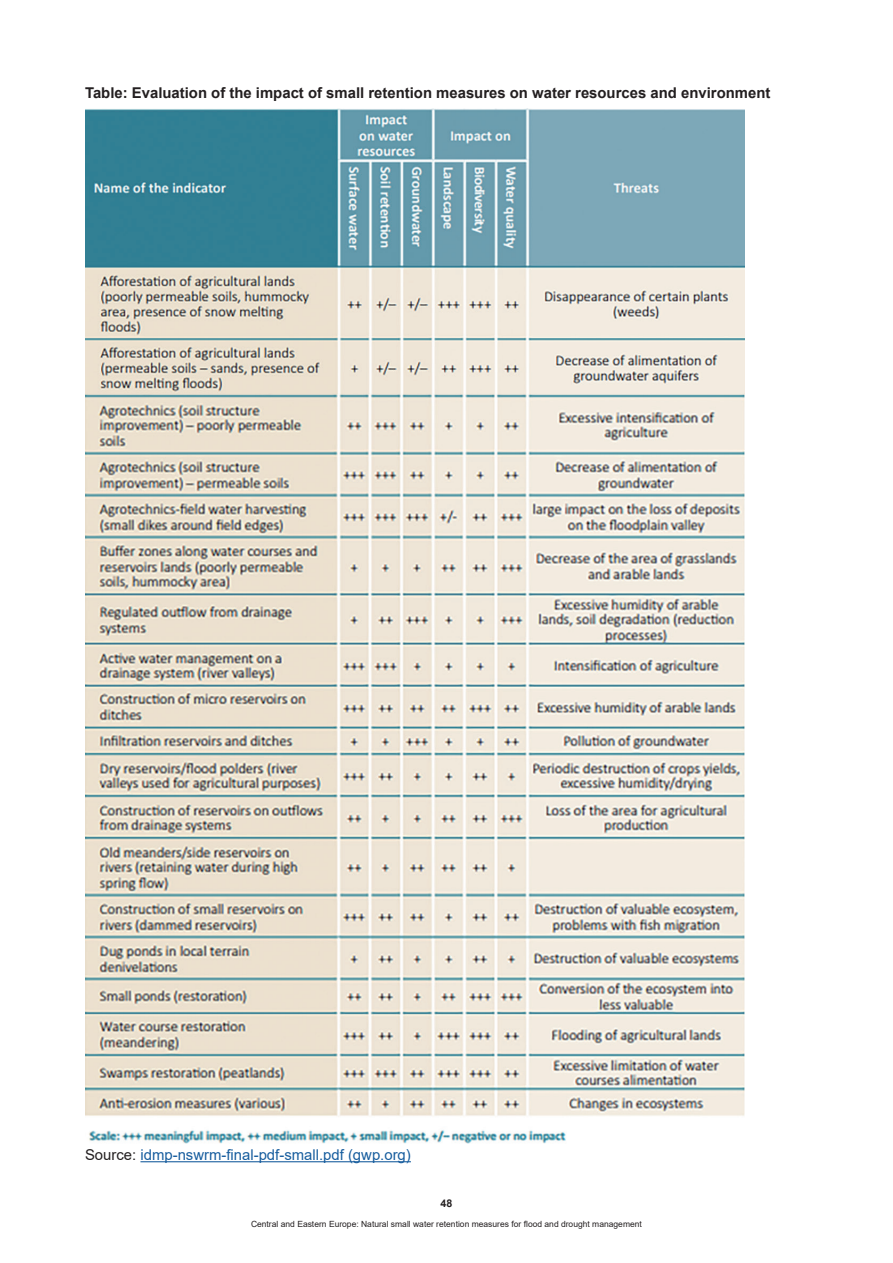
<style>
.page{position:relative;width:893px;height:1263px;background:#fff}
.page>*{position:absolute;margin:0;border:0;box-sizing:border-box;transform-origin:0 0}
.t1{font:700 14.85px "Arial";color:#231f20}
.t2{font:14.85px "Arial";color:#175d9e}
.t3{font:700 10.65px "Arial";color:#231f20}
.t4{font:8.55px "Arial";color:#231f20}
.s1{color:#231f20}
</style>
<div class="page">
<hr style="left:140px;top:1161px;width:271px;height:1px;background:#175d9e">
<img style="left:85px;top:108px;width:659px;height:1035px">
<h1 class="t1" style="left:85px;top:82px;width:687px">Table: Evaluation of the impact of small retention measures on water resources and environment</h1>
<h1 class="t2" style="left:85px;top:1145px;width:327px"><span class="s1">Source:</span> idmp-nswrm-final-pdf-small.pdf (gwp.org)</h1>
<p class="t3" style="left:441px;top:1196px;width:13px">48</p>
<p class="t4" style="left:251px;top:1218px;width:392px">Central and Eastern Europe: Natural small water retention measures for flood and drought management</p>
</div>
